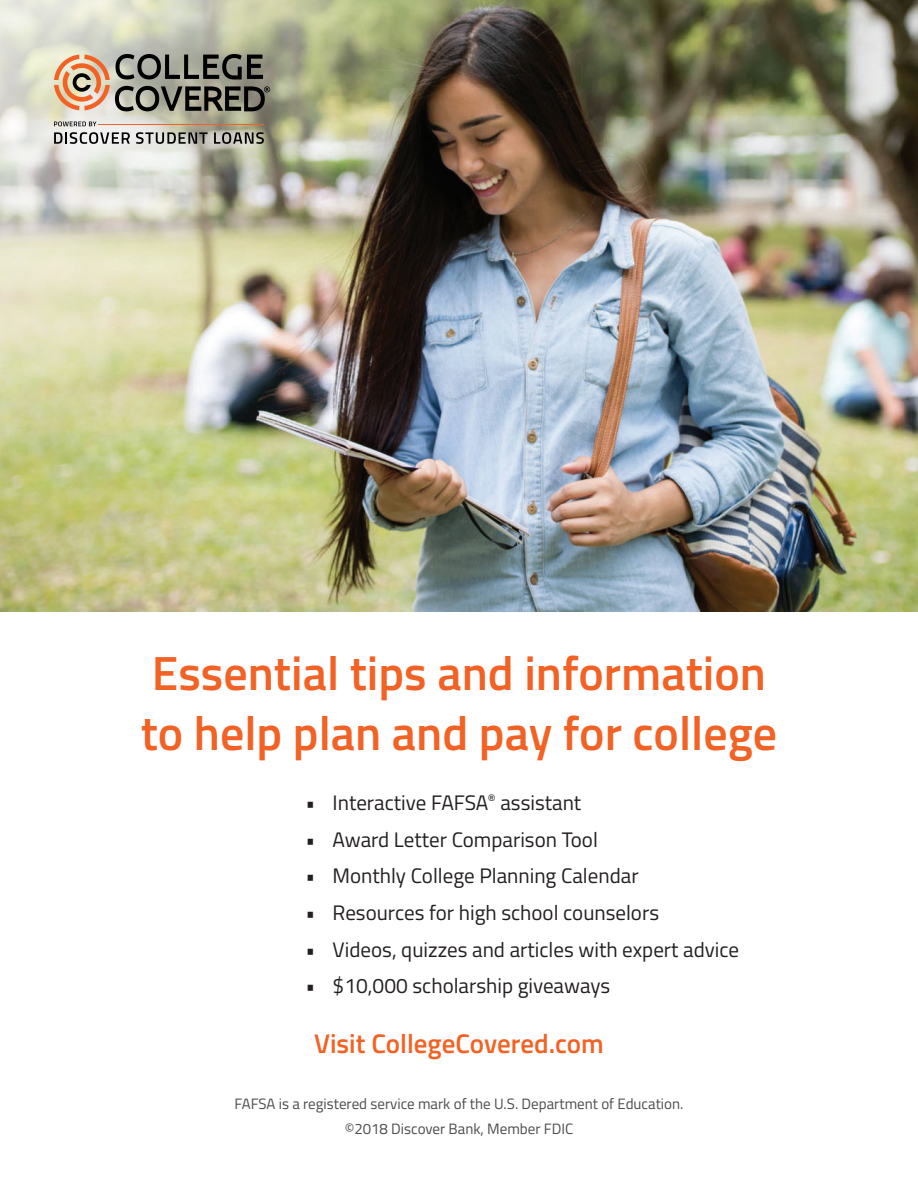
<style>
.page{position:relative;width:918px;height:1188px;background:#fff}
.page>*{position:absolute;margin:0;border:0;box-sizing:border-box;transform-origin:0 0}
.t1{font:600 48px/60px "Titillium Web";color:#f26224}
.t2{font:600 27px "Titillium Web";color:#f26224}
.t3{font:21px "Titillium Web";color:#231f20}
.t4{font:15px "Titillium Web";color:#4b4c4d}
</style>
<div class="page">
<img style="left:0;top:0;width:918px;height:611px">
<hr style="left:98px;top:124px;width:166px;height:1px;background:#f26224">
<svg style="left:54px;top:132px;width:76px;height:12px"></svg>
<svg style="left:136px;top:132px;width:72px;height:12px"></svg>
<svg style="left:214px;top:132px;width:50px;height:12px"></svg>
<svg style="left:54px;top:121px;width:42px;height:5px"></svg>
<svg style="left:54px;top:54px;width:216px;height:57px;background:#8d8070"></svg>
<p class="t1" style="left:141px;top:641px;width:638px">Essential tips and information to help plan and pay for college</p>
<p class="t3" style="left:306px;top:787px;width:277px">• Interactive FAFSA<sup>®</sup> assistant</p>
<p class="t3" style="left:306px;top:824px;width:294px">• Award Letter Comparison Tool</p>
<p class="t3" style="left:306px;top:861px;width:334px">• Monthly College Planning Calendar</p>
<p class="t3" style="left:306px;top:897px;width:355px">• Resources for high school counselors</p>
<p class="t3" style="left:306px;top:934px;width:435px">• Videos, quizzes and articles with expert advice</p>
<p class="t3" style="left:306px;top:971px;width:306px">• $10,000 scholarship giveaways</p>
<p class="t2" style="left:314px;top:1023px;width:291px">Visit CollegeCovered.com</p>
<p class="t4" style="left:235px;top:1093px;width:450px">FAFSA is a registered service mark of the U.S. Department of Education.</p>
<p class="t4" style="left:345px;top:1118px;width:230px">©2018 Discover Bank, Member FDIC</p>
</div>
